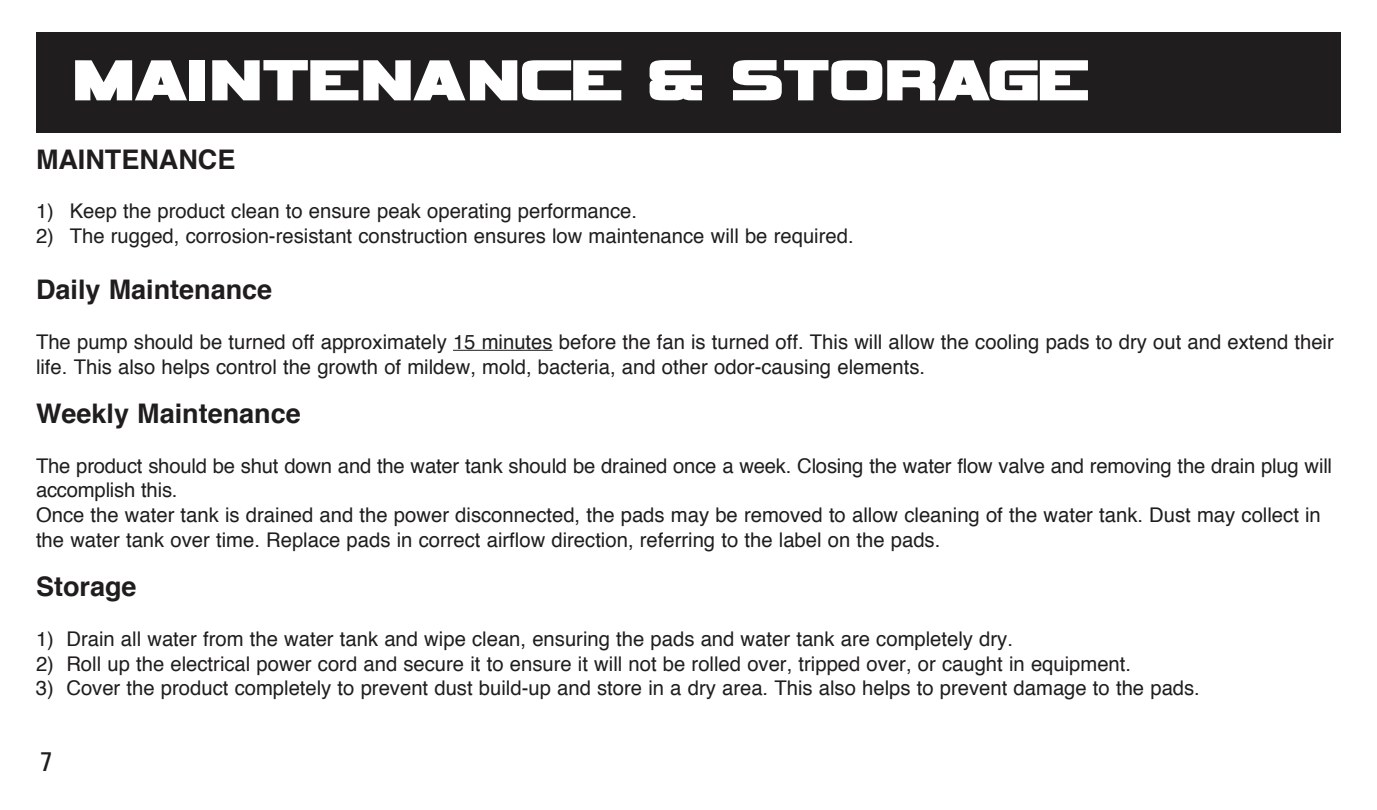
<style>
.page{position:relative;width:1377px;height:810px;background:#fff}
.page>*{position:absolute;margin:0;border:0;box-sizing:border-box;transform-origin:0 0}
.t1{font:81px "Vipnagorgialla";color:#fff}
.t2{font:700 27px "Helvetica";color:#1f1d1e}
.t3{font:condensed 27px "Univers";color:#1f1d1e}
.t4{font:20.25px/24.8px "Helvetica";color:#1f1d1e}
</style>
<div class="page">
<hr style="left:453px;top:350px;width:100px;height:1px;background:#1f1d1e">
<div style="left:37px;top:32px;width:1304px;height:101px;background:#1f1d1e"></div>
<h1 class="t1" style="left:72px;top:45px;width:1017px">MAINTENANCE &amp; STORAGE</h1>
<h2 class="t2" style="left:36px;top:137px;width:201px">MAINTENANCE</h2>
<p class="t4" style="left:36px;top:199px;width:603px">1) Keep the product clean to ensure peak operating performance.</p>
<p class="t4" style="left:36px;top:224px;width:819px">2) The rugged, corrosion-resistant construction ensures low maintenance will be required.</p>
<h2 class="t2" style="left:36px;top:268px;width:238px">Daily Maintenance</h2>
<p class="t4" style="left:36px;top:330px;width:1299px">The pump should be turned off approximately 15 minutes before the fan is turned off. This will allow the cooling pads to dry out and extend their life. This also helps control the growth of mildew, mold, bacteria, and other odor-causing elements.</p>
<h2 class="t2" style="left:36px;top:392px;width:266px">Weekly Maintenance</h2>
<p class="t4" style="left:36px;top:454px;width:1298px">The product should be shut down and the water tank should be drained once a week. Closing the water flow valve and removing the drain plug will accomplish this.<br>Once the water tank is drained and the power disconnected, the pads may be removed to allow cleaning of the water tank. Dust may collect in the water tank over time. Replace pads in correct airflow direction, referring to the label on the pads.</p>
<h2 class="t2" style="left:36px;top:565px;width:102px">Storage</h2>
<p class="t4" style="left:36px;top:627px;width:979px">1) Drain all water from the water tank and wipe clean, ensuring the pads and water tank are completely dry.</p>
<p class="t4" style="left:36px;top:652px;width:1097px">2) Roll up the electrical power cord and secure it to ensure it will not be rolled over, tripped over, or caught in equipment.</p>
<p class="t4" style="left:36px;top:676px;width:1165px">3) Cover the product completely to prevent dust build-up and store in a dry area. This also helps to prevent damage to the pads.</p>
<h2 class="t3" style="left:40px;top:744px;width:13px">7</h2>
</div>
